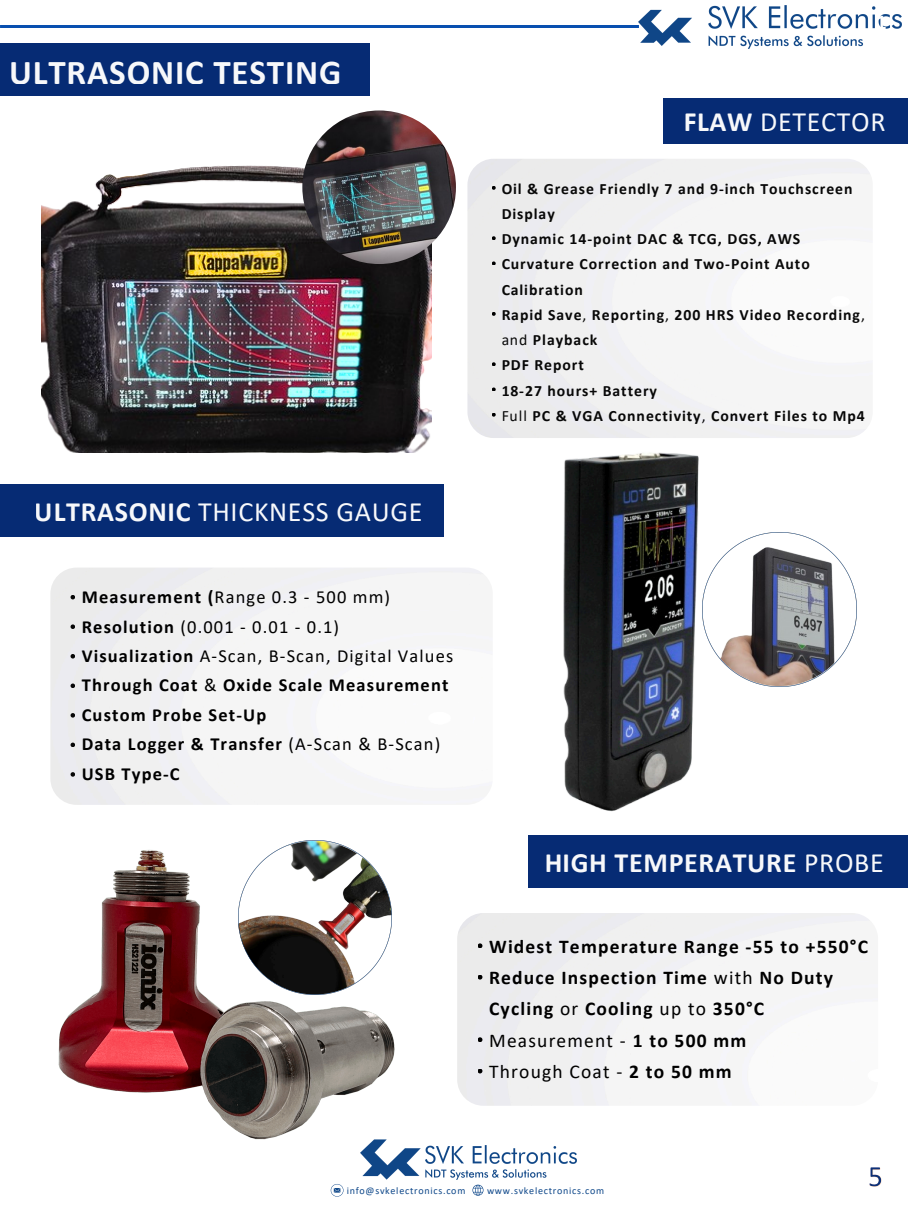
<style>
.page{position:relative;width:908px;height:1210px;background:#fff}
.page>*{position:absolute;margin:0;border:0;box-sizing:border-box;transform-origin:0 0}
.t1{font:700 35px "Calibri";letter-spacing:.025em;color:#fff}
.t2{font:28px "Calibri";letter-spacing:.025em;color:#fff}
.t3{font:700 28px "Calibri";letter-spacing:.025em;color:#fff}
.t4{font:700 21.1px "Calibri";color:#fff}
.t5{font:700 19.5px/31.2px "Calibri";letter-spacing:.06em;color:#000}
.t6{font:700 18.45px/29.4px "Calibri";letter-spacing:.06em;color:#000}
.t7{font:700 15.71px/25.2px "Calibri";letter-spacing:.06em;color:#000}
.t8{font:10.08px "Calibri";letter-spacing:.07em;color:#0f488a}
.s1{font-weight:700}
.s2{font-weight:400}
</style>
<div class="page">
<img style="left:41px;top:165px;width:390px;height:287px">
<div style="left:0;top:43px;width:369px;height:52px;background:#062b74"></div>
<div style="left:663px;top:99px;width:244px;height:45px;background:#062b74"></div>
<img style="left:302px;top:110px;width:154px;height:154px;border-radius:50%">
<div style="left:0;top:485px;width:443px;height:52px;background:#062b74"></div>
<div style="left:528px;top:835px;width:379px;height:53px;background:#062b74"></div>
<img style="left:467px;top:159px;width:405px;height:279px;border-radius:26px">
<svg style="left:491px;top:186px;width:4px;height:4px"></svg>
<svg style="left:491px;top:236px;width:4px;height:4px"></svg>
<svg style="left:491px;top:261px;width:4px;height:4px"></svg>
<svg style="left:491px;top:312px;width:4px;height:4px"></svg>
<svg style="left:491px;top:362px;width:4px;height:4px"></svg>
<svg style="left:491px;top:387px;width:4px;height:4px"></svg>
<svg style="left:491px;top:413px;width:4px;height:4px"></svg>
<img style="left:563px;top:452px;width:136px;height:360px">
<img style="left:50px;top:567px;width:442px;height:238px;border-radius:26px">
<img style="left:58px;top:840px;width:337px;height:300px">
<svg style="left:477px;top:943px;width:5px;height:5px"></svg>
<svg style="left:477px;top:974px;width:5px;height:5px"></svg>
<svg style="left:477px;top:1037px;width:5px;height:5px"></svg>
<svg style="left:477px;top:1068px;width:5px;height:5px"></svg>
<img style="left:702px;top:532px;width:153px;height:154px">
<img style="left:238px;top:841px;width:153px;height:153px">
<img style="left:360px;top:1134px;width:59px;height:46px">
<img style="left:419px;top:1145px;width:157px;height:34px">
<svg style="left:330px;top:1184px;width:13px;height:12px"></svg>
<svg style="left:472px;top:1184px;width:11px;height:11px"></svg>
<img style="left:638px;top:5px;width:263px;height:43px">
<img style="left:0;top:26px;width:638px;height:2px">
<svg style="left:70px;top:595px;width:5px;height:4px"></svg>
<svg style="left:70px;top:624px;width:5px;height:5px"></svg>
<svg style="left:70px;top:654px;width:5px;height:4px"></svg>
<svg style="left:70px;top:683px;width:5px;height:5px"></svg>
<svg style="left:70px;top:713px;width:5px;height:4px"></svg>
<svg style="left:70px;top:742px;width:5px;height:5px"></svg>
<svg style="left:70px;top:772px;width:5px;height:4px"></svg>
<img style="left:869px;top:1167px;width:13px;height:20px">
<h1 class="t1" style="left:9px;top:57px;width:334px">ULTRASONIC TESTING</h1>
<h2 class="t2" style="left:35px;top:500px;width:389px"><span class="s1">ULTRASONIC</span> THICKNESS GAUGE</h2>
<h4 class="t6" style="left:82px;top:584px;width:373px">Measurement (<span class="s2">Range 0.3 - 500 mm)<br></span>Resolution <span class="s2">(0.001 - 0.01 - 0.1)<br></span>Visualization <span class="s2">А-Scan, B-Scan, Digital Values<br></span>Through Coat <span class="s2">&amp;</span> Oxide Scale Measurement<br>Custom Probe Set-Up<br>Data Logger &amp; Transfer <span class="s2">(A-Scan &amp; B-Scan)<br></span>USB Type-С</h4>
<p class="t4" style="left:875px;top:14px;width:12px">1</p>
<h2 class="t2" style="left:683px;top:110px;width:203px"><span class="s1">FLAW</span> DETECTOR</h2>
<p class="t7" style="left:501px;top:177px;width:365px">Oil &amp; Grease Friendly 7 and 9-inch Touchscreen<br>Display<br>Dynamic 14-point DAC &amp; TCG, DGS, AWS<br>Curvature Correction and Two-Point Auto<br>Calibration<br>Rapid Save<span class="s2">,</span> Reporting<span class="s2">,</span> 200 HRS Video Recording<span class="s2">, and</span> Playback<br>PDF Report<br>18-27 hours+ Battery<br><span class="s2">Full</span> PC &amp; VGA Connectivity<span class="s2">,</span> Convert Files to Mp4</p>
<h2 class="t3" style="left:544px;top:851px;width:341px">HIGH TEMPERATURE <span class="s2">PROBE</span></h2>
<p class="t5" style="left:489px;top:932px;width:380px">Widest Temperature Range -55 to +550°C<br>Reduce Inspection Time <span class="s2">with</span> No Duty<br>Cycling <span class="s2">or</span> Cooling <span class="s2">up to</span> 350°C<br><span class="s2">Measurement -</span> 1 to 500 mm<br><span class="s2">Through Coat -</span> 2 to 50 mm</p>
<p class="t8" style="left:346px;top:1186px;width:120px">info@svkelectronics.com</p>
<p class="t8" style="left:487px;top:1186px;width:118px">www.svkelectronics.com</p>
</div>
